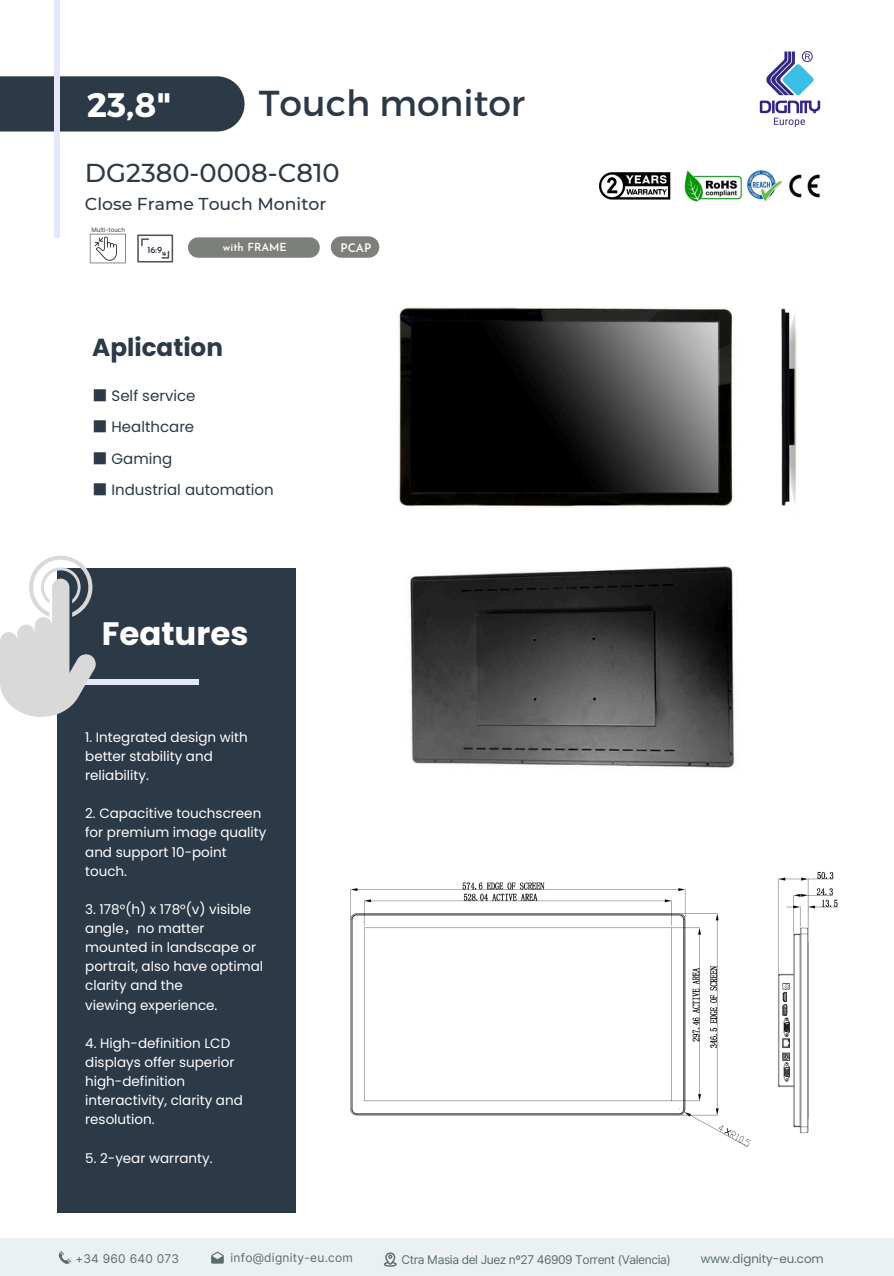
<style>
.page{position:relative;width:894px;height:1276px;background:#fff}
.page>*{position:absolute;margin:0;border:0;box-sizing:border-box;transform-origin:0 0}
.t1{font:36px "Montserrat";color:#2c3947}
.t2{font:700 34.05px "Montserrat";color:#fff}
.t3{font:700 32.4px "Poppins";color:#fff}
.t4{font:500 25.8px "Montserrat";color:#2c3947}
.t5{font:700 24.6px "Poppins";color:#2c3947}
.t6{font:500 17.25px "Montserrat";color:#2c3947}
.t7{font:15px "Poppins";color:#2c3947}
.t8{font:13.5px/19.2px "Poppins";color:#fff}
.t9{font:12px "Inter";letter-spacing:-.035em;color:#5b6c6d}
.t10{font:12px "Inter";letter-spacing:.02em;color:#5b6c6d}
.t11{font:11.85px "Poppins";color:#5b6c6d}
.t12{font:600 11.7px "Josefin Sans";color:#fff}
.t13{font:600 11.1px "Josefin Sans";color:#fff}
.t14{font:600 9.3px "Josefin Sans";color:#2c3947}
.t15{font:6.15px "Inter";color:#2c3947}
.s1{font-family:"Noto Sans CJ Ksc"}
</style>
<div class="page">
<div style="left:57px;top:569px;width:238px;height:644px;background:#2c3947"></div>
<div style="left:0;top:76px;width:244px;height:55px;background:#2c3947"></div>
<div style="left:54px;top:0;width:6px;height:238px;background:#e3e8ff"></div>
<img style="left:759px;top:51px;width:62px;height:76px">
<img style="left:410px;top:566px;width:325px;height:202px">
<div style="left:0;top:679px;width:198px;height:5px;background:#e3e8ff"></div>
<svg style="left:0;top:555px;width:97px;height:162px"></svg>
<div style="left:0;top:1239px;width:893px;height:37px;background:#ebf0f3"></div>
<svg style="left:211px;top:1251px;width:12px;height:12px"></svg>
<svg style="left:58px;top:1251px;width:12px;height:13px"></svg>
<svg style="left:383px;top:1252px;width:13px;height:15px"></svg>
<img style="left:399px;top:307px;width:334px;height:200px">
<img style="left:781px;top:308px;width:16px;height:198px">
<img style="left:599px;top:170px;width:184px;height:32px">
<img style="left:789px;top:174px;width:31px;height:24px">
<svg style="left:137px;top:234px;width:36px;height:28px"></svg>
<img style="left:89px;top:233px;width:37px;height:30px">
<div style="left:331px;top:236px;width:48px;height:22px;background:#7c7f7a;border-radius:11px"></div>
<svg style="left:188px;top:237px;width:131px;height:20px;background:#81847f"></svg>
<img style="left:350px;top:882px;width:395px;height:264px">
<img style="left:745px;top:871px;width:93px;height:277px">
<p class="t2" style="left:87px;top:83px;width:86px">23,8"</p>
<p class="t1" style="left:259px;top:80px;width:268px">Touch monitor</p>
<p class="t4" style="left:85px;top:157px;width:256px">DG2380-0008-C810</p>
<p class="t6" style="left:85px;top:193px;width:243px">Close Frame Touch Monitor</p>
<p class="t15" style="left:91px;top:226px;width:35px">Multi-touch</p>
<p class="t14" style="left:147px;top:246px;width:16px">16:9</p>
<p class="t13" style="left:223px;top:243px;width:65px">with FRAME</p>
<p class="t12" style="left:340px;top:243px;width:32px">PCAP</p>
<p class="t5" style="left:92px;top:330px;width:132px">Aplication</p>
<p class="t7" style="left:92px;top:385px;width:104px"><span class="s1">■</span> Self service</p>
<p class="t7" style="left:92px;top:416px;width:103px"><span class="s1">■</span> Healthcare</p>
<p class="t7" style="left:92px;top:448px;width:81px"><span class="s1">■</span> Gaming</p>
<p class="t7" style="left:92px;top:479px;width:183px"><span class="s1">■</span> Industrial automation</p>
<p class="t3" style="left:102px;top:610px;width:148px">Features</p>
<p class="t8" style="left:85px;top:727px;width:164px">1. Integrated design with better stability and reliability.</p>
<p class="t8" style="left:85px;top:804px;width:183px">2. Capacitive touchscreen for premium image quality and support 10-point touch.</p>
<p class="t8" style="left:85px;top:899px;width:179px">3. 178°(h) x 178°(v) visible angle<span class="s1">，</span>no matter mounted in landscape or portrait, also have optimal clarity and the<br>viewing experience.</p>
<p class="t8" style="left:85px;top:1033px;width:159px">4. High-definition LCD displays offer superior high-definition interactivity, clarity and resolution.</p>
<p class="t8" style="left:85px;top:1148px;width:129px">5. 2-year warranty.</p>
<h1 class="t10" style="left:75px;top:1251px;width:105px">+34 960 640 073</h1>
<p class="t10" style="left:230px;top:1250px;width:124px">info@dignity-eu.com</p>
<h5 class="t9" style="left:401px;top:1252px;width:271px">Ctra Masia del Juez nº27 46909 Torrent (Valencia)</h5>
<h2 class="t11" style="left:700px;top:1251px;width:124px">www.dignity-eu.com</h2>
</div>
